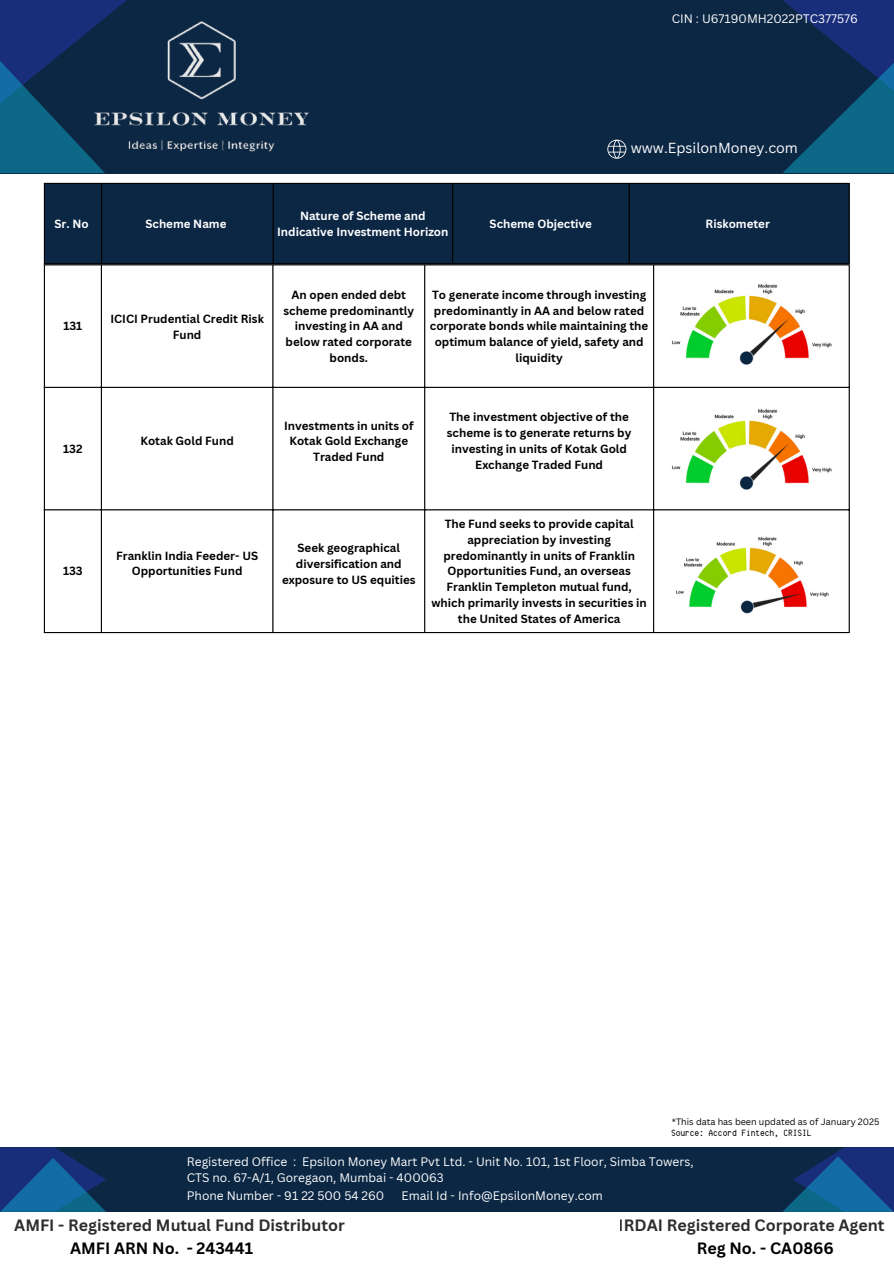
<style>
.page{position:relative;width:894px;height:1264px;background:#fff}
.page>*{position:absolute;margin:0;border:0;box-sizing:border-box;transform-origin:0 0}
.t1{font:700 15.9px "Canva Sans";color:#000}
.t2{font:15px "Computer says no";color:#000}
.t3{font:14.25px "Canva Sans";color:#fff}
.t4{font:12px/16px "Canva Sans";color:#fff}
.t5{font:700 11.55px/15.8px "Canva Sans";color:#000;text-align:center}
.t6{font:700 11.55px/15.5px "Canva Sans";color:#fff;text-align:center}
.t7{font:9px "Canva Sans";color:#000}
</style>
<div class="page">
<div style="left:0;top:0;width:893px;height:173px;background:#0c2744"></div>
<div style="left:0;top:0;width:136px;height:146px;background:#192e7a"></div>
<img style="left:95px;top:0;width:214px;height:152px">
<svg style="left:607px;top:140px;width:19px;height:19px"></svg>
<svg style="left:0;top:26px;width:105px;height:147px"></svg>
<svg style="left:783px;top:0;width:110px;height:19px;fill:#192e7a"></svg>
<svg style="left:783px;top:19px;width:110px;height:154px"></svg>
<div style="left:45px;top:184px;width:803px;height:79px;background:#0c2744"></div>
<hr style="left:44px;top:184px;width:1px;height:79px;background:#000">
<hr style="left:101px;top:184px;width:1px;height:79px;background:#000">
<hr style="left:272px;top:184px;width:2px;height:79px;background:#000">
<hr style="left:452px;top:184px;width:1px;height:79px;background:#000">
<hr style="left:628px;top:184px;width:1px;height:79px;background:#000">
<hr style="left:848px;top:184px;width:1px;height:79px;background:#000">
<hr style="left:44px;top:183px;width:805px;height:1px;background:#000">
<hr style="left:44px;top:263px;width:805px;height:1px;background:#000">
<hr style="left:44px;top:265px;width:1px;height:367px;background:#000">
<hr style="left:101px;top:265px;width:1px;height:367px;background:#000">
<hr style="left:272px;top:265px;width:1px;height:367px;background:#000">
<hr style="left:424px;top:265px;width:1px;height:367px;background:#000">
<hr style="left:653px;top:265px;width:1px;height:367px;background:#000">
<hr style="left:848px;top:265px;width:1px;height:367px;background:#000">
<hr style="left:44px;top:264px;width:805px;height:1px;background:#000">
<hr style="left:44px;top:387px;width:805px;height:1px;background:#000">
<hr style="left:44px;top:509px;width:805px;height:1px;background:#000">
<hr style="left:44px;top:632px;width:805px;height:1px;background:#000">
<div style="left:0;top:1147px;width:893px;height:64px;background:#0c2744"></div>
<svg style="left:831px;top:1147px;width:62px;height:9px"></svg>
<svg style="left:783px;top:1156px;width:110px;height:55px"></svg>
<svg style="left:0;top:1147px;width:70px;height:10px"></svg>
<svg style="left:0;top:1157px;width:106px;height:54px"></svg>
<img style="left:672px;top:283px;width:160px;height:82px">
<img style="left:672px;top:408px;width:160px;height:82px">
<img style="left:675px;top:536px;width:154px;height:78px">
<p class="t4" style="left:671px;top:10px;width:187px">CIN : U67190MH2022PTC377576</p>
<p class="t3" style="left:630px;top:138px;width:169px">www.EpsilonMoney.com</p>
<p class="t6" style="left:55px;top:215px;width:36px">Sr. No</p>
<h3 class="t6" style="left:145px;top:215px;width:82px">Scheme Name</h3>
<h2 class="t6" style="left:277px;top:208px;width:173px">Nature of Scheme and<br>Indicative Investment Horizon</h2>
<p class="t6" style="left:489px;top:215px;width:104px">Scheme Objective</p>
<p class="t6" style="left:705px;top:215px;width:66px">Riskometer</p>
<p class="t5" style="left:63px;top:318px;width:20px">131</p>
<p class="t5" style="left:110px;top:310px;width:155px">ICICI Prudential Credit Risk<br>Fund</p>
<p class="t5" style="left:63px;top:440px;width:21px">132</p>
<p class="t5" style="left:140px;top:433px;width:95px">Kotak Gold Fund</p>
<p class="t5" style="left:283px;top:286px;width:132px">An open ended debt scheme predominantly investing in AA and below rated corporate bonds.</p>
<p class="t5" style="left:430px;top:286px;width:220px">To generate income through investing predominantly in AA and below rated corporate bonds while maintaining the optimum balance of yield, safety and liquidity</p>
<p class="t5" style="left:284px;top:417px;width:131px">Investments in units of<br>Kotak Gold Exchange<br>Traded Fund</p>
<p class="t5" style="left:447px;top:409px;width:186px">The investment objective of the scheme is to generate returns by investing in units of Kotak Gold<br>Exchange Traded Fund</p>
<p class="t5" style="left:63px;top:563px;width:21px">133</p>
<p class="t5" style="left:116px;top:547px;width:143px">Franklin India Feeder- US<br>Opportunities Fund</p>
<p class="t5" style="left:282px;top:539px;width:135px">Seek geographical diversification and exposure to US equities</p>
<p class="t5" style="left:431px;top:515px;width:217px">The Fund seeks to provide capital appreciation by investing predominantly in units of Franklin Opportunities Fund, an overseas Franklin Templeton mutual fund, which primarily invests in securities in the United States of America</p>
<p class="t7" style="left:671px;top:1115px;width:209px">*This data has been updated as of January 2025</p>
<p class="t2" style="left:671px;top:1121px;width:142px">Source: Accord Fintech, CRISIL</p>
<p class="t4" style="left:187px;top:1153px;width:508px">Registered Office : Epsilon Money Mart Pvt Ltd. - Unit No. 101, 1st Floor, Simba Towers,<br>CTS no. 67-A/1, Goregaon, Mumbai - 400063</p>
<p class="t4" style="left:187px;top:1187px;width:199px">Phone Number - 91 22 500 54 260</p>
<p class="t4" style="left:401px;top:1187px;width:203px">Email Id - Info@EpsilonMoney.com</p>
<p class="t1" style="left:70px;top:1236px;width:184px">AMFI ARN No. - 243441</p>
<p class="t1" style="left:696px;top:1236px;width:139px">Reg No. - CA0866</p>
<h1 class="t1" style="left:14px;top:1213px;width:332px">AMFI - Registered Mutual Fund Distributor</h1>
<h1 class="t1" style="left:618px;top:1213px;width:267px">IRDAI Registered Corporate Agent</h1>
</div>
